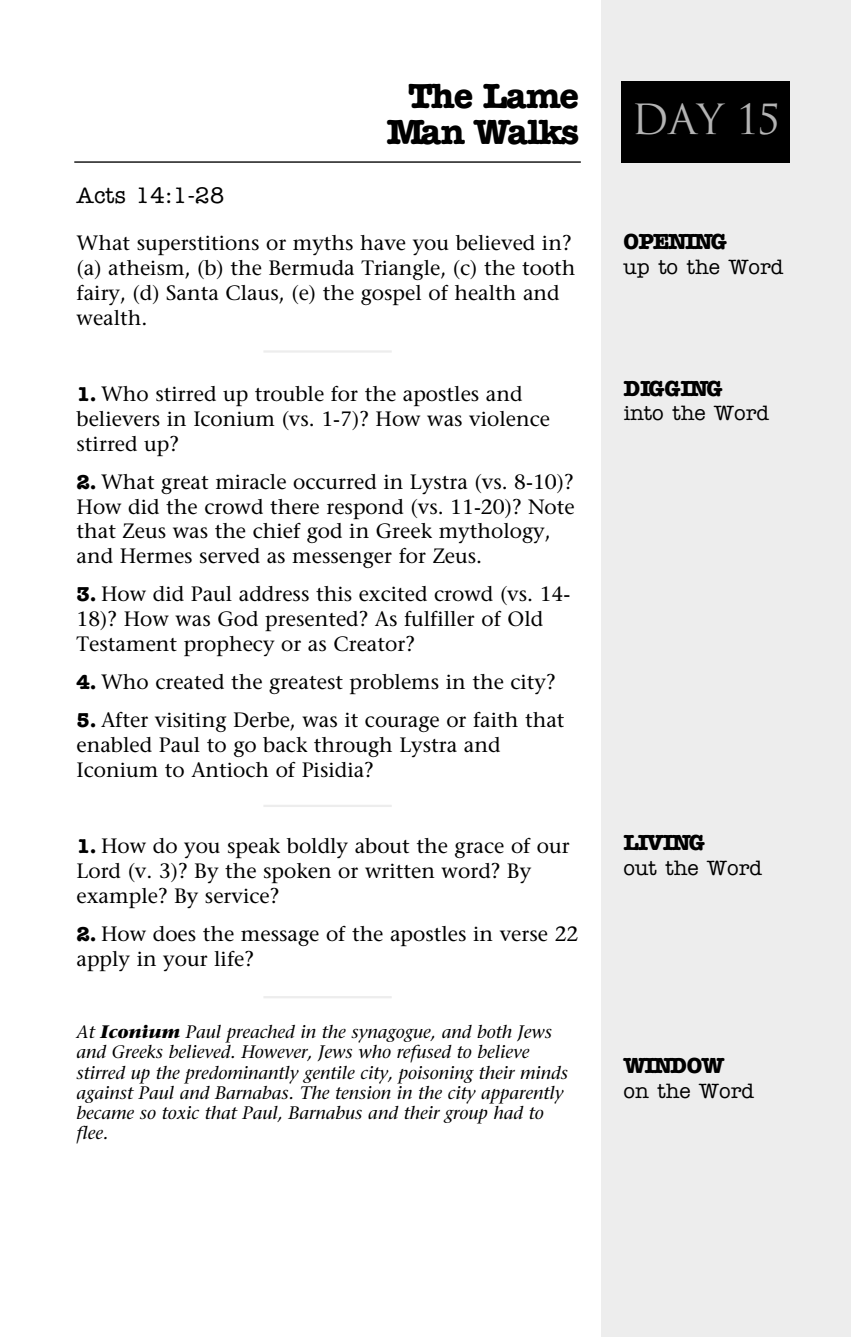
<style>
.page{position:relative;width:851px;height:1337px;background:#fff}
.page>*{position:absolute;margin:0;border:0;box-sizing:border-box;transform-origin:0 0}
.t1{font:40.5px "Trajan";color:#b3b3b3}
.t2{font:700 36px/36px "American Typewriter";letter-spacing:-.055em;color:#000;text-align:right}
.t3{font:700 22.5px "American Typewriter";letter-spacing:-.09em;color:#000}
.t4{font:500 22.5px "American Typewriter";color:#000}
.t5{font:700 22.5px "American Typewriter";letter-spacing:-.055em;color:#000}
.t6{font:20.7px/24.8px "Stone Serif";color:#000}
.t7{font:500 20.7px "American Typewriter";color:#000}
.t8{font:italic 18px/20.2px "Stone Serif";color:#000}
.s1{font-family:"American Typewriter";font-weight:700}
.s2{font-weight:700}
</style>
<div class="page">
<div style="left:601px;top:0;width:249px;height:1336px;background:#ededed"></div>
<div style="left:621px;top:81px;width:169px;height:81px;background:#000"></div>
<hr style="left:74px;top:161px;width:506px;height:2px;background:#000">
<hr style="left:263px;top:350px;width:129px;height:2px;background:#ededed">
<hr style="left:263px;top:804px;width:129px;height:3px;background:#ededed">
<hr style="left:263px;top:996px;width:129px;height:2px;background:#ededed">
<p class="t4" style="left:76px;top:187px;width:149px">Acts 14:1-28</p>
<h2 class="t2" style="left:386px;top:81px;width:194px">The Lame<br>Man Walks</h2>
<p class="t6" style="left:76px;top:233px;width:500px">What superstitions or myths have you believed in? (a) atheism, (b) the Bermuda Triangle, (c) the tooth fairy, (d) Santa Claus, (e) the gospel of health and wealth.</p>
<p class="t6" style="left:76px;top:384px;width:475px"><span class="s1">1.</span> Who stirred up trouble for the apostles and believers in Iconium (vs. 1-7)? How was violence stirred up?</p>
<p class="t6" style="left:76px;top:471px;width:499px"><span class="s1">2.</span> What great miracle occurred in Lystra (vs. 8-10)?<br>How did the crowd there respond (vs. 11-20)? Note that Zeus was the chief god in Greek mythology, and Hermes served as messenger for Zeus.</p>
<p class="t6" style="left:76px;top:584px;width:495px"><span class="s1">3.</span> How did Paul address this excited crowd (vs. 14-<br>18)? How was God presented? As fulfiller of Old<br>Testament prophecy or as Creator?</p>
<p class="t6" style="left:76px;top:672px;width:480px"><span class="s1">4.</span> Who created the greatest problems in the city?</p>
<p class="t6" style="left:76px;top:710px;width:489px"><span class="s1">5.</span> After visiting Derbe, was it courage or faith that enabled Paul to go back through Lystra and<br>Iconium to Antioch of Pisidia?</p>
<p class="t6" style="left:76px;top:836px;width:495px"><span class="s1">1.</span> How do you speak boldly about the grace of our<br>Lord (v. 3)? By the spoken or written word? By example? By service?</p>
<p class="t6" style="left:76px;top:924px;width:503px"><span class="s1">2.</span> How does the message of the apostles in verse 22 apply in your life?</p>
<p class="t8" style="left:76px;top:1023px;width:493px">At <span class="s2">Iconium</span> Paul preached in the synagogue, and both Jews and Greeks believed. However, Jews who refused to believe stirred up the predominantly gentile city, poisoning their minds against Paul and Barnabas. The tension in the city apparently became so toxic that Paul, Barnabus and their group had to flee.</p>
<h1 class="t1" style="left:631px;top:96px;width:150px">Day 15</h1>
<p class="t3" style="left:623px;top:234px;width:105px">OPENING</p>
<p class="t7" style="left:623px;top:260px;width:161px">up to the Word</p>
<p class="t5" style="left:623px;top:380px;width:100px">DIGGING</p>
<p class="t7" style="left:623px;top:406px;width:147px">into the Word</p>
<p class="t3" style="left:623px;top:834px;width:83px">LIVING</p>
<p class="t7" style="left:623px;top:860px;width:140px">out the Word</p>
<p class="t3" style="left:623px;top:1057px;width:102px">WINDOW</p>
<p class="t7" style="left:623px;top:1083px;width:132px">on the Word</p>
</div>
